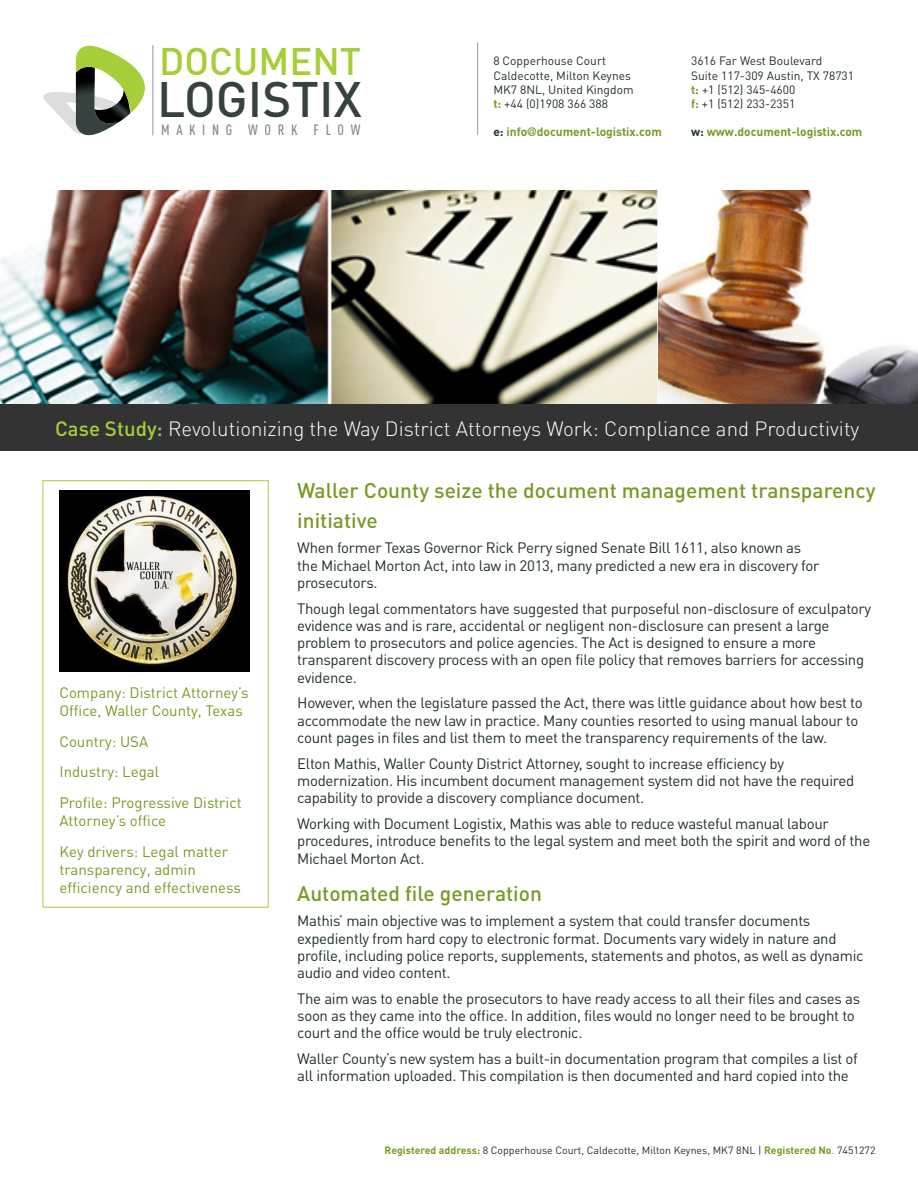
<style>
.page{position:relative;width:918px;height:1188px;background:#fff}
.page>*{position:absolute;margin:0;border:0;box-sizing:border-box;transform-origin:0 0}
.t1{font:500 49.2px "DIN";color:#35423f}
.t2{font:500 38.1px "DIN";color:#a6ce39}
.t3{font:500 21px/30px "DIN";color:#799a27}
.t4{font:300 20.55px "DIN";color:#fff}
.t5{font:15px/17.2px "DIN Pro";letter-spacing:-.02em;color:#222f31}
.t6{font:15px/18px "DIN";color:#799a27}
.t7{font:500 14.7px "DIN Cond";letter-spacing:.445em;color:#878e8d}
.t8{font:12px/14.4px "DIN";color:#222f31}
.t9{font:700 12px "DIN";color:#799a27}
.t10{font:10.5px "DIN";color:#222f31}
.s1{font-weight:700;color:#799a27}
.s2{color:#222f31}
.s3{font-family:"DIN Mittelschrift";font-weight:400}
.s4{font-weight:500;color:#a6ce39}
.s5{color:#799a27}
</style>
<div class="page">
<img style="left:0;top:190px;width:658px;height:214px">
<div style="left:43px;top:480px;width:226px;height:428px;border:1px solid #a6ce39"></div>
<div style="left:0;top:404px;width:918px;height:47px;background:#333"></div>
<img style="left:59px;top:491px;width:191px;height:181px">
<hr style="left:477px;top:43px;width:1px;height:92px;background:#939598">
<svg style="left:43px;top:45px;width:111px;height:91px"></svg>
<img style="left:658px;top:190px;width:260px;height:214px">
<p class="t2" style="left:159px;top:36px;width:204px">DOCUMENT</p>
<p class="t1" style="left:157px;top:67px;width:206px">LOGISTIX</p>
<p class="t7" style="left:161px;top:121px;width:201px">MAKING WORK FLOW</p>
<p class="t8" style="left:493px;top:53px;width:114px">8 Copperhouse Court</p>
<p class="t8" style="left:493px;top:68px;width:139px">Caldecotte, Milton Keynes</p>
<p class="t8" style="left:493px;top:82px;width:142px">MK7 8NL, United Kingdom</p>
<p class="t8" style="left:493px;top:97px;width:116px"><span class="s1">t:</span> +44 (0)1908 366 388</p>
<p class="t9" style="left:493px;top:123px;width:170px"><span class="s2">e:</span> info<span class="s3">@</span>document-logistix.com</p>
<p class="t8" style="left:691px;top:53px;width:165px">3616 Far West Boulevard<br>Suite 117-309 Austin, TX 78731 <span class="s1">t:</span> +1 (512) 345-4600</p>
<p class="t8" style="left:691px;top:97px;width:106px"><span class="s1">f:</span> +1 (512) 233-2351</p>
<p class="t9" style="left:691px;top:123px;width:173px"><span class="s2">w:</span> www.document-logistix.com</p>
<p class="t4" style="left:55px;top:415px;width:806px"><span class="s4">Case Study:</span> Revolutionizing the Way District Attorneys Work: Compliance and Productivity</p>
<p class="t6" style="left:59px;top:683px;width:191px">Company: District Attorney’s<br>Office, Waller County, Texas</p>
<p class="t6" style="left:59px;top:732px;width:90px">Country: USA</p>
<p class="t6" style="left:59px;top:763px;width:101px">Industry: Legal</p>
<p class="t6" style="left:59px;top:793px;width:184px">Profile: Progressive District<br>Attorney’s office</p>
<p class="t6" style="left:59px;top:842px;width:183px">Key drivers: Legal matter transparency, admin efficiency and effectiveness</p>
<p class="t3" style="left:297px;top:475px;width:580px">Waller County seize the document management transparency initiative</p>
<p class="t5" style="left:297px;top:538px;width:524px">When former Texas Governor Rick Perry signed Senate Bill 1611, also known as the Michael Morton Act, into law in 2013, many predicted a new era in discovery for prosecutors.</p>
<p class="t5" style="left:297px;top:598px;width:576px">Though legal commentators have suggested that purposeful non-disclosure of exculpatory evidence was and is rare, accidental or negligent non-disclosure can present a large problem to prosecutors and police agencies. The Act is designed to ensure a more transparent discovery process with an open file policy that removes barriers for accessing evidence.</p>
<p class="t5" style="left:297px;top:693px;width:567px">However, when the legislature passed the Act, there was little guidance about how best to accommodate the new law in practice. Many counties resorted to using manual labour to count pages in files and list them to meet the transparency requirements of the law.</p>
<p class="t5" style="left:297px;top:753px;width:558px">Elton Mathis, Waller County District Attorney, sought to increase efficiency by modernization. His incumbent document management system did not have the required capability to provide a discovery compliance document.</p>
<p class="t5" style="left:297px;top:813px;width:575px;line-height:17.7px">Working with Document Logistix, Mathis was able to reduce wasteful manual labour procedures, introduce benefits to the legal system and meet both the spirit and word of the<br>Michael Morton Act.</p>
<p class="t3" style="left:297px;top:877px;width:246px">Automated file generation</p>
<p class="t5" style="left:297px;top:911px;width:568px">Mathis’ main objective was to implement a system that could transfer documents expediently from hard copy to electronic format. Documents vary widely in nature and profile, including police reports, supplements, statements and photos, as well as dynamic audio and video content.</p>
<p class="t5" style="left:297px;top:988px;width:564px">The aim was to enable the prosecutors to have ready access to all their files and cases as soon as they came into the office. In addition, files would no longer need to be brought to court and the office would be truly electronic.</p>
<p class="t5" style="left:297px;top:1049px;width:562px">Waller County’s new system has a built-in documentation program that compiles a list of all information uploaded. This compilation is then documented and hard copied into the</p>
<p class="t10" style="left:385px;top:1143px;width:492px"><span class="s1">Registered address:</span> 8 Copperhouse Court, Caldecotte, Milton Keynes, MK7 8NL | <span class="s1">Registered No</span><span class="s5">.</span> 7451272</p>
</div>
